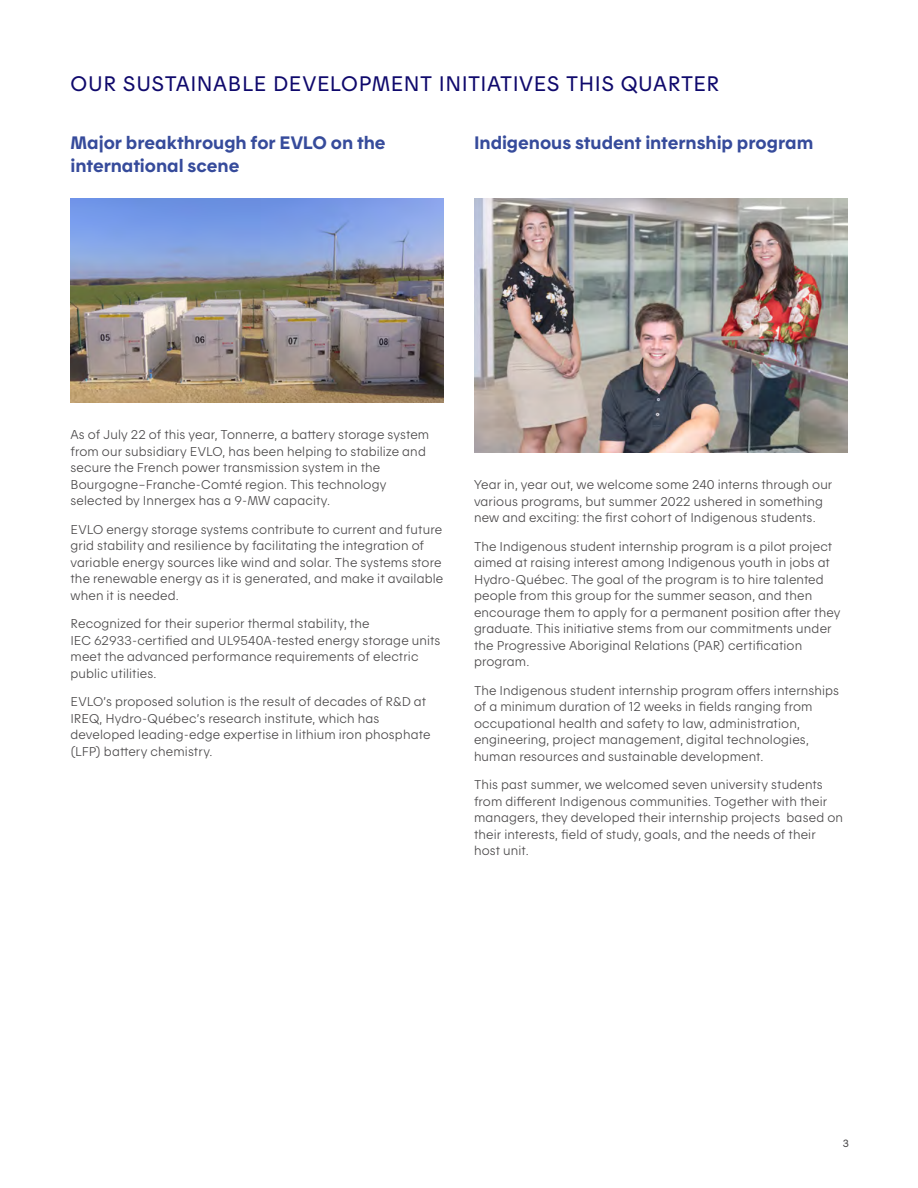
<style>
.page{position:relative;width:918px;height:1188px;background:#fff}
.page>*{position:absolute;margin:0;border:0;box-sizing:border-box;transform-origin:0 0}
.t1{font:21px "Hydro Quebec Normal";letter-spacing:.025em;color:#0f096c}
.t2{font:18px/22.5px "Hydro Quebec Gras";color:#364b9b}
.t3{font:12.75px/16.5px "Hydro Quebec Maigre";letter-spacing:.01em;color:#494748}
.t4{font:10.5px "Hydro Quebec Normal";color:#494748}
</style>
<div class="page">
<img style="left:70px;top:199px;width:374px;height:204px">
<img style="left:474px;top:199px;width:374px;height:254px">
<h2 class="t1" style="left:70px;top:71px;width:651px">OUR SUSTAINABLE DEVELOPMENT INITIATIVES THIS QUARTER</h2>
<h3 class="t2" style="left:70px;top:131px;width:317px">Major breakthrough for EVLO on the international scene</h3>
<h3 class="t2" style="left:474px;top:131px;width:341px">Indigenous student internship program</h3>
<p class="t3" style="left:70px;top:426px;width:360px">As of July 22 of this year, Tonnerre, a battery storage system from our subsidiary EVLO, has been helping to stabilize and secure the French power transmission system in the Bourgogne–Franche-Comté region. This technology selected by Innergex has a 9-M W capacity.</p>
<p class="t3" style="left:70px;top:521px;width:374px">EVLO energy storage systems contribute to current and future grid stability and resilience by facilitating the integration of variable energy sources like wind and solar. The systems store the renewable energy as it is generated, and make it available when it is needed.</p>
<p class="t3" style="left:70px;top:615px;width:372px">Recognized for their superior thermal stability, the<br>IE C 62933-certified and U L9540A-tested energy storage units meet the advanced performance requirements of electric public utilities.</p>
<p class="t3" style="left:70px;top:693px;width:361px">EVLO’s proposed solution is the result of decades of R &amp; D at IR E Q, Hydro-Québec’s research institute, which has developed leading-edge expertise in lithium iron phosphate (L F P) battery chemistry.</p>
<p class="t3" style="left:474px;top:476px;width:360px">Year in, year out, we welcome some 240 interns through our various programs, but summer 2022 ushered in something new and exciting: the first cohort of Indigenous students.</p>
<p class="t3" style="left:474px;top:538px;width:368px">The Indigenous student internship program is a pilot project aimed at raising interest among Indigenous youth in jobs at Hydro-Québec. The goal of the program is to hire talented people from this group for the summer season, and then encourage them to apply for a permanent position after they graduate. This initiative stems from our commitments under the Progressive Aboriginal Relations (PAR) certification program.</p>
<p class="t3" style="left:474px;top:682px;width:367px">The Indigenous student internship program offers internships of a minimum duration of 12 weeks in fields ranging from occupational health and safety to law, administration, engineering, project management, digital technologies, human resources and sustainable development.</p>
<p class="t3" style="left:474px;top:776px;width:371px">This past summer, we welcomed seven university students from different Indigenous communities. Together with their managers, they developed their internship projects based on their interests, field of study, goals, and the needs of their host unit.</p>
<p class="t4" style="left:843px;top:1137px;width:8px">3</p>
</div>
